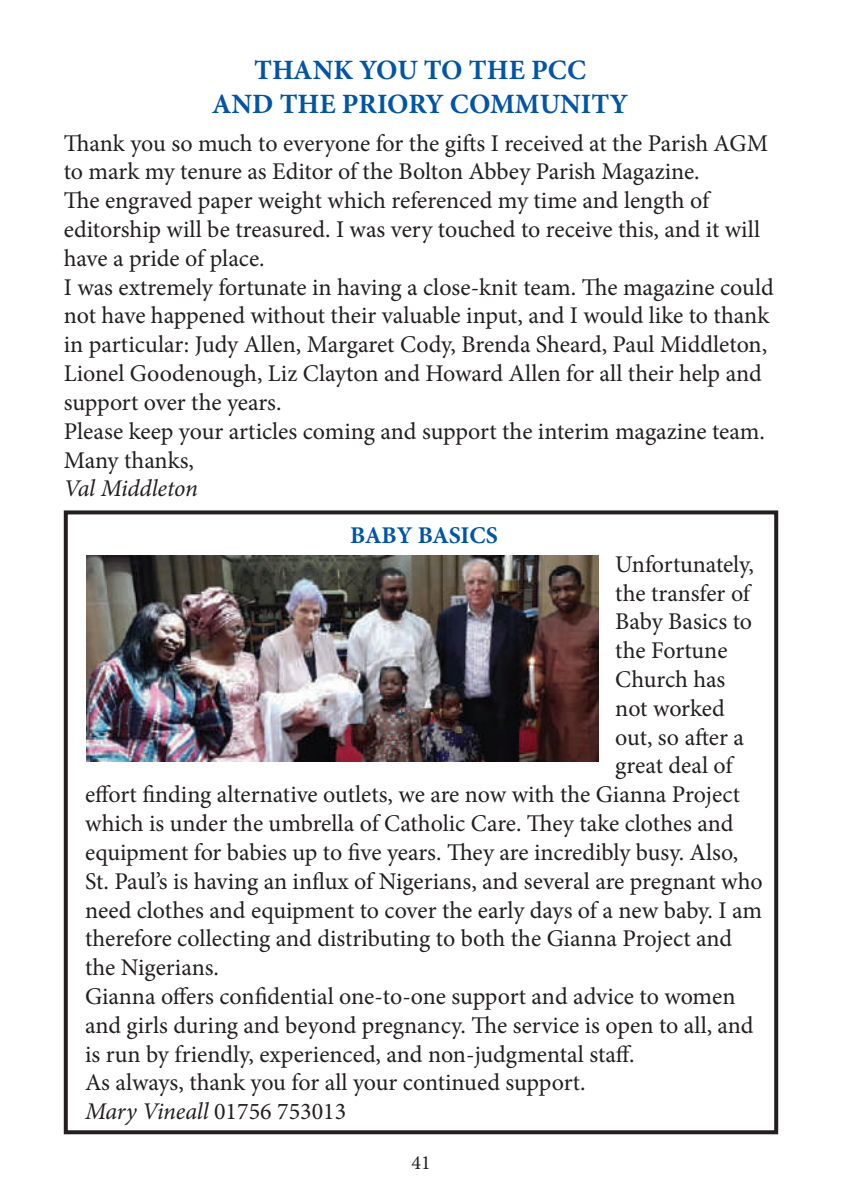
<style>
.page{position:relative;width:842px;height:1191px;background:#fff}
.page>*{position:absolute;margin:0;border:0;box-sizing:border-box;transform-origin:0 0}
.t1{font:700 28px/33.6px "Minion Pro";color:#0154a6;text-align:center}
.t2{font:24px/28.8px "Minion Pro";letter-spacing:-.005em;color:#231f20}
.t3{font:italic 24px "Minion Pro";letter-spacing:-.01em;color:#231f20}
.t4{font:700 24px "Minion Pro";letter-spacing:-.01em;color:#0154a6}
.t5{font:20px "Minion Pro";color:#231f20}
.s1{font-style:normal}
</style>
<div class="page">
<div style="left:64px;top:510px;width:714px;height:624px;border:4px solid #231f20"></div>
<img style="left:86px;top:556px;width:512px;height:205px">
<p class="t1" style="left:212px;top:53px;width:418px">THANK YOU TO THE PCC<br>AND THE PRIORY COMMUNITY</p>
<p class="t2" style="left:64px;top:129px;width:711px">Thank you so much to everyone for the gifts I received at the Parish AGM to mark my tenure as Editor of the Bolton Abbey Parish Magazine.<br>The engraved paper weight which referenced my time and length of editorship will be treasured. I was very touched to receive this, and it will have a pride of place.<br>I was extremely fortunate in having a close-knit team. The magazine could not have happened without their valuable input, and I would like to thank in particular: Judy Allen, Margaret Cody, Brenda Sheard, Paul Middleton, Lionel Goodenough, Liz Clayton and Howard Allen for all their help and support over the years.<br>Please keep your articles coming and support the interim magazine team.<br>Many thanks,</p>
<p class="t3" style="left:64px;top:472px;width:136px">Val Middleton</p>
<p class="t4" style="left:350px;top:518px;width:149px">BABY BASICS</p>
<p class="t2" style="left:615px;top:550px;width:140px">Unfortunately,</p>
<p class="t2" style="left:615px;top:578px;width:136px">the transfer of</p>
<p class="t2" style="left:615px;top:607px;width:138px">Baby Basics to</p>
<p class="t2" style="left:615px;top:636px;width:114px">the Fortune</p>
<p class="t2" style="left:615px;top:665px;width:112px">Church has</p>
<p class="t2" style="left:615px;top:694px;width:111px">not worked</p>
<p class="t2" style="left:615px;top:722px;width:130px">out, so after a</p>
<p class="t2" style="left:615px;top:751px;width:119px">great deal of</p>
<p class="t2" style="left:85px;top:780px;width:656px">effort finding alternative outlets, we are now with the Gianna Project</p>
<p class="t2" style="left:85px;top:809px;width:650px">which is under the umbrella of Catholic Care. They take clothes and</p>
<p class="t2" style="left:85px;top:838px;width:655px">equipment for babies up to five years. They are incredibly busy. Also,</p>
<p class="t2" style="left:85px;top:866px;width:679px">St. Paul’s is having an influx of Nigerians, and several are pregnant who</p>
<p class="t2" style="left:85px;top:895px;width:678px">need clothes and equipment to cover the early days of a new baby. I am</p>
<p class="t2" style="left:85px;top:924px;width:649px">therefore collecting and distributing to both the Gianna Project and</p>
<p class="t2" style="left:85px;top:953px;width:135px">the Nigerians.</p>
<p class="t2" style="left:85px;top:982px;width:652px">Gianna offers confidential one-to-one support and advice to women</p>
<p class="t2" style="left:85px;top:1010px;width:670px">and girls during and beyond pregnancy. The service is open to all, and</p>
<p class="t2" style="left:85px;top:1039px;width:551px">is run by friendly, experienced, and non-judgmental staff.</p>
<p class="t2" style="left:85px;top:1068px;width:502px">As always, thank you for all your continued support.</p>
<p class="t3" style="left:85px;top:1095px;width:263px">Mary Vineall <span class="s1">01756 753013</span></p>
<p class="t5" style="left:411px;top:1148px;width:21px">41</p>
</div>
